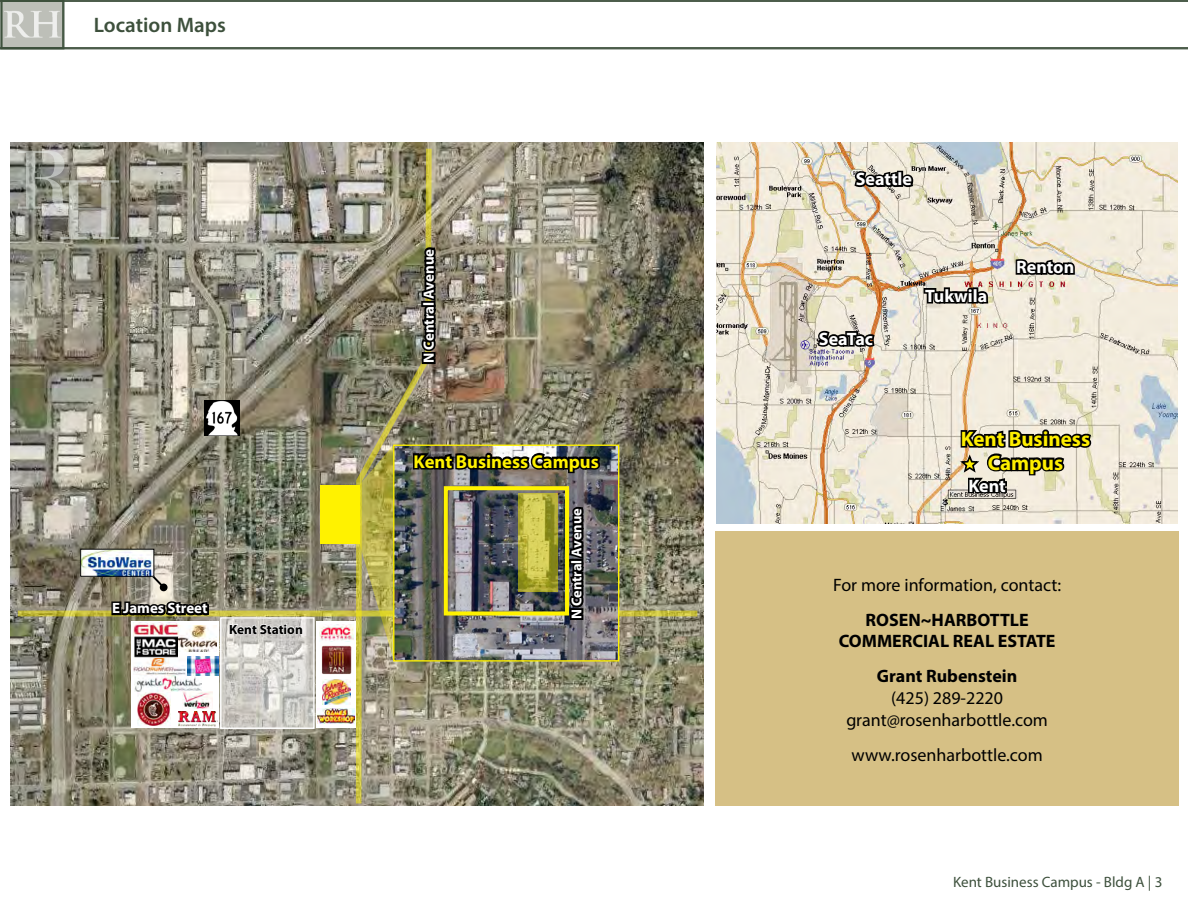
<style>
.page{position:relative;width:1188px;height:918px;background:#fff}
.page>*{position:absolute;margin:0;border:0;box-sizing:border-box;transform-origin:0 0}
.t1{font:700 21px/23.5px "Myriad Pro";color:#feee00;text-align:center}
.t2{font:600 21px "Myriad Pro";color:#3d503c}
.t3{font:700 18.6px "Myriad Pro";color:#fff200}
.t4{font:18px/21.6px "Myriad Pro";color:#000;text-align:center}
.t5{font:700 18px/21.6px "Myriad Pro";color:#000}
.t6{font:700 18px "Myriad Pro";color:#fff}
.t7{font:15px "Myriad Pro";color:#3d503c}
.t8{font:700 14.85px "Myriad Pro";letter-spacing:-.005em;color:#fff}
.t9{font:700 14.4px "Myriad Pro";letter-spacing:-.01em;color:#fff}
.t10{font:700 13.35px "Myriad Pro";color:#000}
</style>
<div class="page">
<div style="left:0;top:0;width:1188px;height:49px;background:#4c5d4b"></div>
<svg style="left:0;top:1px;width:1188px;height:47px"></svg>
<img style="left:5px;top:10px;width:56px;height:31px">
<img style="left:10px;top:143px;width:693px;height:662px">
<svg style="left:18px;top:151px;width:101px;height:88px;background:#99988e"></svg>
<img style="left:205px;top:401px;width:35px;height:35px">
<svg style="left:353px;top:143px;width:81px;height:662px;background:#948f74"></svg>
<div style="left:320px;top:485px;width:39px;height:58px;background:#fff200"></div>
<svg style="left:419px;top:245px;width:20px;height:121px;background:#3d3a2f"></svg>
<img style="left:82px;top:551px;width:70px;height:24px">
<div style="left:80px;top:549px;width:74px;height:28px;border:1px solid #000"></div>
<svg style="left:18px;top:611px;width:679px;height:5px;background:#c9c140"></svg>
<img style="left:110px;top:566px;width:101px;height:112px">
<div style="left:220px;top:617px;width:95px;height:112px;border:1px solid #fff"></div>
<svg style="left:221px;top:618px;width:93px;height:110px;background:#d0cec9"></svg>
<div style="left:132px;top:621px;width:87px;height:106px;background:#fff"></div>
<div style="left:317px;top:621px;width:39px;height:106px;background:#fff"></div>
<img style="left:319px;top:624px;width:34px;height:18px">
<img style="left:178px;top:626px;width:39px;height:26px">
<img style="left:134px;top:676px;width:67px;height:16px">
<img style="left:134px;top:658px;width:52px;height:16px">
<img style="left:178px;top:711px;width:40px;height:15px">
<img style="left:322px;top:645px;width:29px;height:30px">
<img style="left:137px;top:692px;width:33px;height:34px">
<img style="left:322px;top:679px;width:28px;height:26px">
<img style="left:134px;top:622px;width:44px;height:36px">
<img style="left:183px;top:691px;width:29px;height:17px">
<img style="left:188px;top:657px;width:30px;height:19px">
<img style="left:318px;top:708px;width:37px;height:16px">
<svg style="left:229px;top:624px;width:74px;height:17px"></svg>
<img style="left:395px;top:447px;width:222px;height:213px">
<div style="left:393px;top:445px;width:226px;height:217px;border:1px solid #fff200"></div>
<img style="left:359px;top:445px;width:35px;height:216px">
<img style="left:716px;top:143px;width:462px;height:381px">
<svg style="left:852px;top:147px;width:63px;height:43px;background:#a6a195"></svg>
<svg style="left:958px;top:377px;width:135px;height:155px;background:#c2bdaf"></svg>
<svg style="left:922px;top:233px;width:68px;height:121px;background:#cdc2b2"></svg>
<svg style="left:1014px;top:256px;width:62px;height:75px;background:#c5beb0"></svg>
<svg style="left:815px;top:307px;width:62px;height:42px;background:#a8a194"></svg>
<div style="left:716px;top:532px;width:463px;height:274px;background:#d6c085"></div>
<img style="left:411px;top:392px;width:191px;height:230px">
<p class="t2" style="left:94px;top:12px;width:134px">Location Maps</p>
<p class="t8" style="left:112px;top:599px;width:97px">E James Street</p>
<p class="t10" style="left:229px;top:620px;width:75px">Kent Station</p>
<p class="t8" style="left:419px;top:363px;width:116px;rotate:-90deg">N Central Avenue</p>
<p class="t3" style="left:414px;top:449px;width:187px">Kent Business Campus</p>
<p class="t9" style="left:567px;top:619px;width:112px;rotate:-90deg">N Central Avenue</p>
<p class="t6" style="left:856px;top:167px;width:58px">Seattle</p>
<p class="t6" style="left:819px;top:327px;width:56px">SeaTac</p>
<p class="t6" style="left:925px;top:284px;width:64px">Tukwila</p>
<p class="t6" style="left:1016px;top:255px;width:60px">Renton</p>
<p class="t1" style="left:961px;top:426px;width:131px">Kent Business<br>Campus</p>
<p class="t6" style="left:969px;top:474px;width:39px">Kent</p>
<p class="t4" style="left:833px;top:574px;width:229px">For more information, contact:</p>
<p class="t5" style="left:839px;top:608px;width:155px;text-indent:27px">ROSEN~HARBOTTLE<br>COMME</p>
<p class="t5" style="left:877px;top:623px;width:142px;line-height:35.1px;text-indent:121px">ESTATE<br>Grant Rubenstein</p>
<p class="t4" style="left:846px;top:687px;width:203px">(425) 289-2220 grant@rosenharbottle.com</p>
<p class="t4" style="left:852px;top:744px;width:193px">www.rosenharbottle.com</p>
<p class="t5" style="left:902px;top:630px;width:73px">RCIAL REAL</p>
<p class="t7" style="left:953px;top:873px;width:211px">Kent Business Campus - Bldg A | 3</p>
</div>
